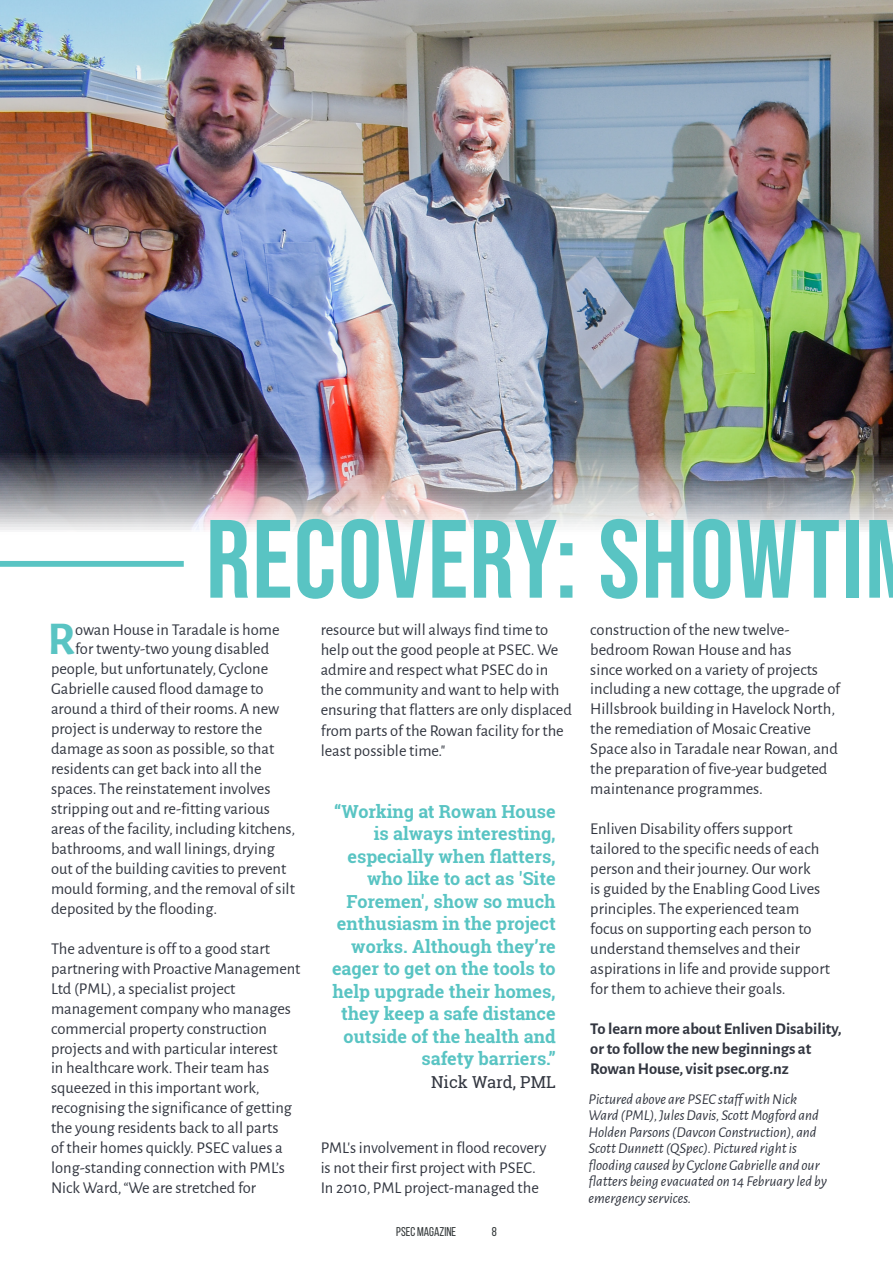
<style>
.page{position:relative;width:893px;height:1263px;background:#fff}
.page>*{position:absolute;margin:0;border:0;box-sizing:border-box;transform-origin:0 0}
.Headline_Text_-_Alig{font:700 111px "Bebas Neue Pro";letter-spacing:.015em;color:#59c4c3}
.Body_Text_-_Drop_Cap{font:700 47.25px "Alegreya Sans";color:#59c4c3}
.Pull_Quote_-_Under_T{font:700 18px/22.5px "Roboto Slab";color:#59c4c3;text-align:right}
.Body_Text_-_Drop_Cap-2{font:16.5px/20px "Alegreya Sans";color:#323640}
.Body_Text_-_Drop_Cap-3{font:700 16.5px/20px "Alegreya Sans";color:#323640}
.Pull_Quote_-_Under_T-2{font:16.5px "Roboto Slab";color:#323640}
.Pull_Quote_-_Under_T-3{font:italic 15px/16.5px "Alegreya Sans";color:#323640}
.t1{font:12.75px "Bebas Neue";color:#323738}
</style>
<div class="page">
<img style="left:0;top:0;width:893px;height:530px">
<div style="left:0;top:561px;width:184px;height:6px;background:#59c4c3"></div>
<p class="Headline_Text_-_Alig" style="left:206px;top:496px;width:659px">RECOVERY: SHOWTI</p>
<p class="Body_Text_-_Drop_Cap" style="left:47px;top:605px;width:29px">R</p>
<p class="Body_Text_-_Drop_Cap-2" style="left:75px;top:618px;width:206px">owan House in Taradale is home</p>
<p class="Body_Text_-_Drop_Cap-2" style="left:75px;top:638px;width:196px">for twenty-two young disabled</p>
<p class="Body_Text_-_Drop_Cap-2" style="left:51px;top:658px;width:219px">people, but unfortunately, Cyclone</p>
<p class="Body_Text_-_Drop_Cap-2" style="left:51px;top:678px;width:214px">Gabrielle caused flood damage to</p>
<p class="Body_Text_-_Drop_Cap-2" style="left:51px;top:698px;width:230px">around a third of their rooms. A new</p>
<p class="Body_Text_-_Drop_Cap-2" style="left:51px;top:718px;width:213px">project is underway to restore the</p>
<p class="Body_Text_-_Drop_Cap-2" style="left:51px;top:738px;width:225px">damage as soon as possible, so that</p>
<p class="Body_Text_-_Drop_Cap-2" style="left:51px;top:758px;width:212px">residents can get back into all the</p>
<p class="Body_Text_-_Drop_Cap-2" style="left:51px;top:778px;width:221px">spaces. The reinstatement involves</p>
<p class="Body_Text_-_Drop_Cap-2" style="left:51px;top:798px;width:220px">stripping out and re-fitting various</p>
<p class="Body_Text_-_Drop_Cap-2" style="left:51px;top:818px;width:246px">areas of the facility, including kitchens,</p>
<p class="Body_Text_-_Drop_Cap-2" style="left:51px;top:838px;width:225px">bathrooms, and wall linings, drying</p>
<p class="Body_Text_-_Drop_Cap-2" style="left:51px;top:858px;width:237px">out of the building cavities to prevent</p>
<p class="Body_Text_-_Drop_Cap-2" style="left:51px;top:878px;width:245px">mould forming, and the removal of silt</p>
<p class="Body_Text_-_Drop_Cap-2" style="left:51px;top:898px;width:168px">deposited by the flooding.</p>
<p class="Body_Text_-_Drop_Cap-2" style="left:51px;top:938px;width:251px">The adventure is off to a good start partnering with Proactive Management Ltd (PML), a specialist project management company who manages commercial property construction projects and with particular interest<br>in healthcare work. Their team has squeezed in this important work, recognising the significance of getting the young residents back to all parts<br>of their homes quickly. PSEC values a long-standing connection with PML’s Nick Ward, “We are stretched for</p>
<p class="Body_Text_-_Drop_Cap-2" style="left:321px;top:618px;width:253px">resource but will always find time to help out the good people at PSEC. We admire and respect what PSEC do in the community and want to help with ensuring that flatters are only displaced from parts of the Rowan facility for the least possible time."</p>
<p class="Pull_Quote_-_Under_T" style="left:332px;top:799px;width:225px">“Working at Rowan House is always interesting, especially when flatters, who like to act as 'Site<br>Foremen', show so much enthusiasm in the project works. Although they’re eager to get on the tools to help upgrade their homes, they keep a safe distance outside of the health and safety barriers.”</p>
<p class="Pull_Quote_-_Under_T-2" style="left:431px;top:1070px;width:126px">Nick Ward, PML</p>
<p class="Body_Text_-_Drop_Cap-2" style="left:321px;top:1136px;width:227px">PML's involvement in flood recovery is not their first project with PSEC.<br>In 2010, PML project-managed the</p>
<p class="t1" style="left:396px;top:1224px;width:61px">PSEC MAGAZINE</p>
<p class="t1" style="left:492px;top:1224px;width:7px">8</p>
<p class="Body_Text_-_Drop_Cap-2" style="left:590px;top:618px;width:251px">construction of the new twelve&shy;bedroom Rowan House and has<br>since worked on a variety of projects including a new cottage, the upgrade of Hillsbrook building in Havelock North, the remediation of Mosaic Creative Space also in Taradale near Rowan, and the preparation of five-year budgeted maintenance programmes.</p>
<p class="Body_Text_-_Drop_Cap-2" style="left:590px;top:818px;width:241px">Enliven Disability offers support tailored to the specific needs of each person and their journey. Our work<br>is guided by the Enabling Good Lives principles. The experienced team focus on supporting each person to understand themselves and their aspirations in life and provide support for them to achieve their goals.</p>
<p class="Body_Text_-_Drop_Cap-3" style="left:590px;top:1017px;width:253px">To learn more about Enliven Disability, or to follow the new beginnings at<br>Rowan House, visit psec.org.nz</p>
<p class="Pull_Quote_-_Under_T-3" style="left:589px;top:1090px;width:240px">Pictured above are PSEC staff with Nick Ward (PML), Jules Davis, Scott Mogford and Holden Parsons (Davcon Construction), and Scott Dunnett (QSpec). Pictured right is flooding caused by Cyclone Gabrielle and our flatters being evacuated on 14 February led by emergency services.</p>
</div>
